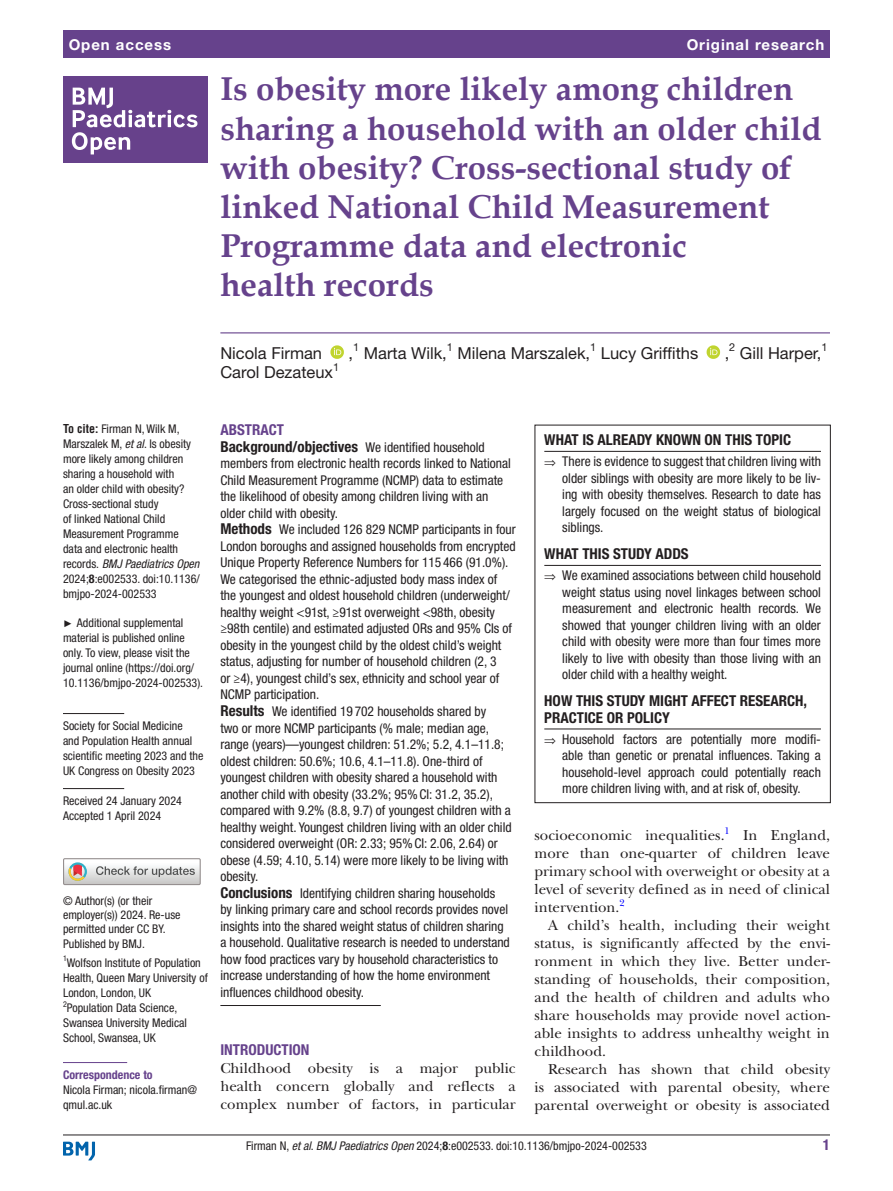
<style>
.page{position:relative;width:893px;height:1191px;background:#fff}
.page>*{position:absolute;margin:0;border:0;box-sizing:border-box;transform-origin:0 0}
.t1{font:700 33px/39px "Book Antiqua";color:#66428c}
.t2{font:16.5px "Helvetica Neue LT Std";color:#231f20}
.t3{font:15px/18px "New Baskerville";color:#231f20;text-align:justify}
.t4{font:700 condensed 15px/16.5px "Helvetica Neue LT Std";color:#231f20}
.t5{font:700 15px "Helvetica Neue LT Std";letter-spacing:.065em;color:#fff}
.t6{font:700 condensed 15px "Helvetica Neue LT Std";color:#66428c}
.t7{font:condensed 13.5px/16.5px "Helvetica Neue LT Std";color:#231f20;text-align:justify}
.t8{font:condensed 12px/15px "Helvetica Neue LT Std";color:#231f20}
.t9{font:700 condensed 12px "Helvetica Neue LT Std";color:#66428c}
.t10{font:10.95px "Helvetica Neue LT Std";color:#231f20}
.t11{font:9.9px "New Baskerville";color:#00f}
.t12{font:condensed 7.95px "Helvetica Neue LT Std";color:#231f20}
.s1{font-family:"Helvetica LT Std";font-weight:700}
.s2{font-style:italic}
.s3{font-weight:700}
.s4{font-family:"Arial";font-stretch:normal;font-size:9.75px}
.s5{color:#66428c}
.s6{font-weight:400;font-size:13.5px}
.s7{font-weight:700;font-size:15px}
</style>
<div class="page">
<hr style="left:63px;top:1134px;width:767px;height:1px;background:#231f20">
<svg style="left:63px;top:1141px;width:32px;height:19px"></svg>
<div style="left:63px;top:31px;width:767px;height:27px;background:#66428c"></div>
<hr style="left:220px;top:332px;width:610px;height:1px;background:#66428c">
<svg style="left:330px;top:345px;width:14px;height:14px"></svg>
<svg style="left:707px;top:345px;width:13px;height:14px"></svg>
<hr style="left:63px;top:713px;width:61px;height:1px;background:#231f20">
<hr style="left:63px;top:788px;width:61px;height:1px;background:#231f20">
<hr style="left:63px;top:1062px;width:64px;height:1px;background:#66428c">
<div style="left:63px;top:858px;width:138px;height:27px;border:1px solid #969090"></div>
<svg style="left:64px;top:858px;width:136px;height:26px"></svg>
<div style="left:63px;top:76px;width:144px;height:87px;background:#67418b"></div>
<svg style="left:72px;top:88px;width:125px;height:66px"></svg>
<hr style="left:220px;top:1005px;width:161px;height:1px;background:#231f20">
<hr style="left:544px;top:451px;width:277px;height:1px;background:#231f20">
<hr style="left:544px;top:565px;width:277px;height:1px;background:#231f20">
<hr style="left:544px;top:728px;width:277px;height:1px;background:#231f20">
<div style="left:535px;top:425px;width:296px;height:378px;border:1px solid #231f20"></div>
<p class="t5" style="left:69px;top:35px;width:104px">Open access</p>
<p class="t5" style="left:687px;top:35px;width:139px">Original research</p>
<h1 class="t1" style="left:220px;top:70px;width:603px">Is obesity more likely among children sharing a household with an older child with obesity? Cross-sectional study of linked National Child Measurement Programme data and electronic<br>health records</h1>
<p class="t2" style="left:220px;top:343px;width:103px">Nicola Firman</p>
<p class="t2" style="left:220px;top:363px;width:114px">Carol Dezateux</p>
<p class="t10" style="left:333px;top:360px;width:8px">1</p>
<p class="t10" style="left:353px;top:341px;width:8px">1</p>
<p class="t2" style="left:364px;top:343px;width:85px">Marta Wilk,</p>
<p class="t10" style="left:447px;top:341px;width:8px">1</p>
<p class="t2" style="left:458px;top:343px;width:134px">Milena Marszalek,</p>
<p class="t10" style="left:590px;top:341px;width:8px">1</p>
<p class="t2" style="left:601px;top:343px;width:99px">Lucy Griffiths</p>
<p class="t2" style="left:725px;top:343px;width:6px">,</p>
<p class="t10" style="left:729px;top:341px;width:8px">2</p>
<p class="t2" style="left:740px;top:343px;width:83px">Gill Harper,</p>
<p class="t10" style="left:821px;top:341px;width:8px">1</p>
<p class="t2" style="left:348px;top:343px;width:6px">,</p>
<p class="t8" style="left:63px;top:421px;width:138px"><span class="s1">To cite:</span> Firman N, Wilk M,<br>Marszalek M, <span class="s2">et al</span>. Is obesity more likely among children sharing a household with<br>an older child with obesity?<br>Cross-sectional study<br>of linked National Child<br>Measurement Programme data and electronic health records. <span class="s2">BMJ Paediatrics Open<br></span>2024;<span class="s3">8</span>:e002533. doi:10.1136/ bmjpo-2024-002533</p>
<p class="t8" style="left:63px;top:615px;width:142px"><span class="s4">►</span> Additional supplemental material is published online only. To view, please visit the journal online (https://doi.org/<br>10.1136/bmjpo-2024-002533).</p>
<p class="t8" style="left:63px;top:718px;width:142px">Society for Social Medicine<br>and Population Health annual scientific meeting 2023 and the<br>UK Congress on Obesity 2023</p>
<p class="t8" style="left:63px;top:793px;width:120px">Received 24 January 2024<br>Accepted 1 April 2024</p>
<p class="t8" style="left:63px;top:893px;width:119px;line-height:14.4px">© Author(s) (or their employer(s)) 2024. Re-use permitted under CC BY.<br>Published by BMJ.</p>
<p class="t12" style="left:63px;top:954px;width:5px">1</p>
<p class="t8" style="left:63px;top:955px;width:146px;text-indent:4px">Wolfson Institute of Population<br>Health, Queen Mary University of<br>London, London, UK<br><sup>2</sup>Population Data Science,<br>Swansea University Medical<br>School, Swansea, UK</p>
<p class="t9" style="left:63px;top:1068px;width:91px">Correspondence to</p>
<p class="t8" style="left:63px;top:1082px;width:135px">Nicola Firman; nicola.firman@ qmul.ac.uk</p>
<p class="t4" style="left:220px;top:421px;width:266px"><span class="s5">ABSTRACT<br></span>Background/objectives <span class="s6">We identified household</span></p>
<p class="t7" style="left:220px;top:455px;width:297px;text-align:left">members from electronic health records linked to National Child Measurement Programme (NCMP) data to estimate the likelihood of obesity among children living with an older child with obesity.<br><span class="s7">Methods</span> We included 126 829 NCMP participants in four London boroughs and assigned households from encrypted Unique Property Reference Numbers for 115 466 (91.0%).<br>We categorised the ethnic-adjusted body mass index of the youngest and oldest household children (underweight/ healthy weight &lt;91st, ≥91st overweight &lt;98th, obesity ≥98th centile) and estimated adjusted ORs and 95% CIs of obesity in the youngest child by the oldest child’s weight status, adjusting for number of household children (2, 3<br>or ≥4), youngest child’s sex, ethnicity and school year of NCMP participation.<br><span class="s7">Results</span> We identified 19 702 households shared by<br>two or more NCMP participants (% male; median age, range (years)—youngest children: 51.2%; 5.2, 4.1–11.8; oldest children: 50.6%; 10.6, 4.1–11.8). One-third of youngest children with obesity shared a household with another child with obesity (33.2%; 95%CI: 31.2, 35.2), compared with 9.2% (8.8, 9.7) of youngest children with a healthy weight. Youngest children living with an older child considered overweight (OR: 2.33; 95%CI: 2.06, 2.64) or obese (4.59; 4.10, 5.14) were more likely to be living with obesity.<br><span class="s7">Conclusions</span> Identifying children sharing households<br>by linking primary care and school records provides novel insights into the shared weight status of children sharing<br>a household. Qualitative research is needed to understand how food practices vary by household characteristics to increase understanding of how the home environment influences childhood obesity.</p>
<p class="t6" style="left:220px;top:1041px;width:91px">INTRODUCTION</p>
<p class="t3" style="left:220px;top:1059px;width:297px">Childhood obesity is a major public health concern globally and reflects a complex number of factors, in particular</p>
<p class="t4" style="left:544px;top:431px;width:248px">WHAT IS ALREADY KNOWN ON THIS TOPIC</p>
<p class="t7" style="left:562px;top:453px;width:260px;text-indent:-18px">⇒ There is evidence to suggest that children living with older siblings with obesity are more likely to be liv&shy;ing with obesity themselves. Research to date has largely focused on the weight status of biological siblings.</p>
<p class="t4" style="left:544px;top:545px;width:146px">WHAT THIS STUDY ADDS</p>
<p class="t7" style="left:562px;top:567px;width:260px;text-indent:-18px">⇒ We examined associations between child household weight status using novel linkages between school measurement and electronic health records. We showed that younger children living with an older child with obesity were more than four times more likely to live with obesity than those living with an older child with a healthy weight.</p>
<p class="t4" style="left:544px;top:692px;width:264px">HOW THIS STUDY MIGHT AFFECT RESEARCH,<br>PRACTICE OR POLICY</p>
<p class="t7" style="left:562px;top:730px;width:260px;text-indent:-18px">⇒ Household factors are potentially more modifi&shy;able than genetic or prenatal influences. Taking a household-level approach could potentially reach more children living with, and at risk of, obesity.</p>
<p class="t3" style="left:535px;top:826px;width:192px">socioeconomic inequalities.</p>
<p class="t11" style="left:725px;top:824px;width:7px">1</p>
<p class="t3" style="left:535px;top:826px;width:297px;text-indent:209px">In England, more than one-quarter of children leave primary school with overweight or obesity at a level of severity defined as in need of clinical intervention.</p>
<p class="t11" style="left:619px;top:896px;width:7px">2</p>
<p class="t3" style="left:535px;top:916px;width:297px;text-indent:14px">A child’s health, including their weight status, is significantly affected by the envi&shy;ronment in which they live. Better under&shy;standing of households, their composition, and the health of children and adults who share households may provide novel action&shy;able insights to address unhealthy weight in childhood.</p>
<p class="t3" style="left:535px;top:1060px;width:297px;text-indent:14px">Research has shown that child obesity is associated with parental obesity, where parental overweight or obesity is associated</p>
<p class="t8" style="left:246px;top:1137px;width:402px">Firman N, <span class="s2">et al</span>. <span class="s2">BMJ Paediatrics Open</span> 2024;<span class="s3">8</span>:e002533. doi:10.1136/bmjpo-2024-002533</p>
<p class="t6" style="left:823px;top:1135px;width:9px">1</p>
</div>
